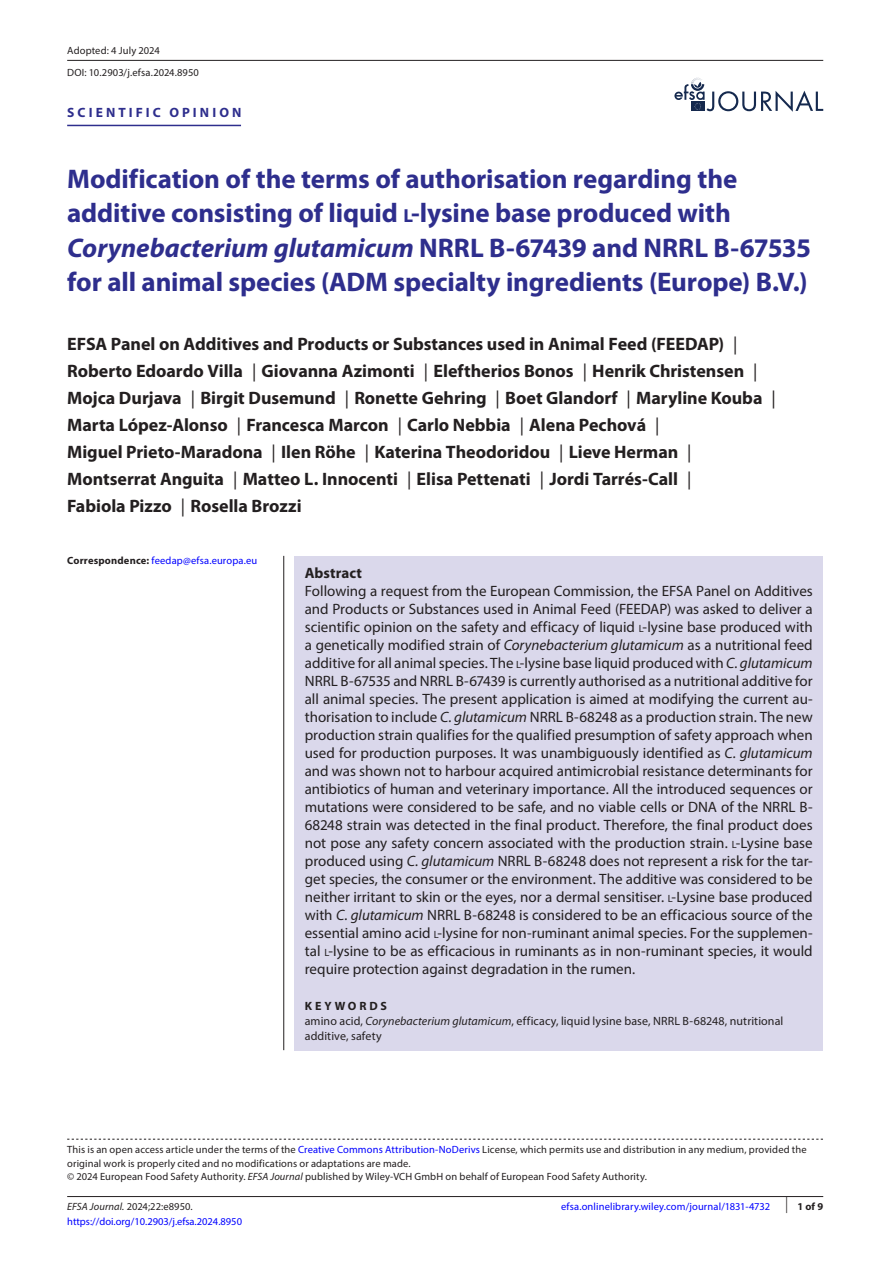
<style>
.page{position:relative;width:893px;height:1263px;background:#fff}
.page>*{position:absolute;margin:0;border:0;box-sizing:border-box;transform-origin:0 0}
.t1{font:700 27px/34.5px "Myriad Pro";letter-spacing:-.005em;color:#2e2e8d}
.t2{font:700 18px/27px "Myriad Pro";letter-spacing:-.005em;color:#231f20}
.t3{font:15px/18px "Myriad Pro";color:#231f20;text-align:justify}
.t4{font:700 15px "Myriad Pro";color:#231f20}
.t5{font:700 13.5px "Myriad Pro";letter-spacing:.23em;color:#2e2e8d}
.t6{font:12px/15px "Myriad Pro";letter-spacing:.01em;color:#231f20}
.t7{font:10.5px/13.5px "Myriad Pro";letter-spacing:.01em;color:#231f20}
.t8{font:10.5px "Myriad Pro";letter-spacing:.01em;color:#00f}
.t9{font:700 10.5px "Myriad Pro";color:#231f20}
.s1{font-size:18.9px}
.s2{font-style:italic}
.s3{font-weight:400}
.s4{font-weight:700;color:#231f20}
.s5{font-size:10.5px}
.s6{font-weight:700}
.s7{color:#00f}
</style>
<div class="page">
<hr style="left:67px;top:1196px;width:756px;height:1px;background:#231f20">
<svg style="left:674px;top:78px;width:149px;height:34px"></svg>
<hr style="left:67px;top:125px;width:174px;height:1px;background:#2e2e8d">
<hr style="left:67px;top:60px;width:756px;height:1px;background:#231f20">
<svg style="left:67px;top:1139px;width:756px;height:1px"></svg>
<div style="left:294px;top:556px;width:529px;height:494px;background:#dad8eb"></div>
<hr style="left:283px;top:556px;width:1px;height:494px;background:#231f20">
<p class="t7" style="left:67px;top:39px;width:133px;line-height:22px">Adopted: 4 July 2024<br>DOI: 10.2903/j.efsa.2024.8950</p>
<p class="t5" style="left:67px;top:104px;width:176px">SCIENTIFIC OPINION</p>
<p class="t1" style="left:67px;top:160px;width:745px">Modification of the terms of authorisation regarding the additive consisting of liquid <span class="s1">l</span>-lysine base produced with <span class="s2">Corynebacterium glutamicum</span> NRRL B-67439 and NRRL B-67535 for all animal species (ADM specialty ingredients (Europe) B.V.)</p>
<p class="t2" style="left:67px;top:330px;width:710px">EFSA Panel on Additives and Products or Substances used in Animal Feed (FEEDAP) <span class="s3">| </span>Roberto Edoardo Villa <span class="s3">|</span> Giovanna Azimonti <span class="s3">|</span> Eleftherios Bonos <span class="s3">|</span> Henrik Christensen <span class="s3">| </span>Mojca Durjava <span class="s3">|</span> Birgit Dusemund <span class="s3">|</span> Ronette Gehring <span class="s3">|</span> Boet Glandorf <span class="s3">|</span> Maryline Kouba <span class="s3">| </span>Marta López-Alonso <span class="s3">|</span> Francesca Marcon <span class="s3">|</span> Carlo Nebbia <span class="s3">|</span> Alena Pechová <span class="s3">|<br></span>Miguel Prieto-Maradona <span class="s3">|</span> Ilen Röhe <span class="s3">|</span> Katerina Theodoridou <span class="s3">|</span> Lieve Herman <span class="s3">| </span>Montserrat Anguita <span class="s3">|</span> Matteo L. Innocenti <span class="s3">|</span> Elisa Pettenati <span class="s3">|</span> Jordi Tarrés-Call <span class="s3">|<br></span>Fabiola Pizzo <span class="s3">|</span> Rosella Brozzi</p>
<p class="t8" style="left:67px;top:554px;width:192px"><span class="s4">Correspondence:</span> feedap@efsa.europa.eu</p>
<p class="t4" style="left:305px;top:563px;width:59px">Abstract</p>
<p class="t3" style="left:305px;top:581px;width:510px">Following a request from the European Commission, the EFSA Panel on Additives and Products or Substances used in Animal Feed (FEEDAP) was asked to deliver a scientific opinion on the safety and efficacy of liquid <span class="s5">l</span>-lysine base produced with a genetically modified strain of <span class="s2">Corynebacterium glutamicum</span> as a nutritional feed additive for all animal species. The <span class="s5">l</span>-lysine base liquid produced with <span class="s2">C. glutamicum </span>NRRL B-67535 and NRRL B-67439 is currently authorised as a nutritional additive for all animal species. The present application is aimed at modifying the current au&shy;thorisation to include <span class="s2">C. glutamicum</span> NRRL B-68248 as a production strain. The new production strain qualifies for the qualified presumption of safety approach when used for production purposes. It was unambiguously identified as <span class="s2">C. glutamicum </span>and was shown not to harbour acquired antimicrobial resistance determinants for antibiotics of human and veterinary importance. All the introduced sequences or mutations were considered to be safe, and no viable cells or DNA of the NRRL B-68248 strain was detected in the final product. Therefore, the final product does not pose any safety concern associated with the production strain. <span class="s5">l</span>-Lysine base produced using <span class="s2">C. glutamicum</span> NRRL B-68248 does not represent a risk for the tar&shy;get species, the consumer or the environment. The additive was considered to be neither irritant to skin or the eyes, nor a dermal sensitiser. <span class="s5">l</span>-Lysine base produced with <span class="s2">C. glutamicum</span> NRRL B-68248 is considered to be an efficacious source of the essential amino acid <span class="s5">l</span>-lysine for non-ruminant animal species. For the supplemen&shy;tal <span class="s5">l</span>-lysine to be as efficacious in ruminants as in non-ruminant species, it would require protection against degradation in the rumen.</p>
<p class="t6" style="left:305px;top:998px;width:480px"><span class="s6">KEYWORDS<br></span>amino acid, <span class="s2">Corynebacterium glutamicum</span>, efficacy, liquid lysine base, NRRL B-68248, nutritional additive, safety</p>
<p class="t7" style="left:67px;top:1142px;width:741px">This is an open access article under the terms of the <span class="s7">Creative Commons Attribution-NoDerivs</span> License, which permits use and distribution in any medium, provided the original work is properly cited and no modifications or adaptations are made.<br>© 2024 European Food Safety Authority. <span class="s2">EFSA Journal</span> published by Wiley-VCH GmbH on behalf of European Food Safety Authority.</p>
<p class="t7" style="left:67px;top:1200px;width:127px"><span class="s2">EFSA Journal.</span> 2024;22:e8950.</p>
<p class="t9" style="left:785px;top:1200px;width:39px"><sup>|</sup> 1 of 9</p>
<p class="t8" style="left:67px;top:1215px;width:176px">https://doi.org/10.2903/j.efsa.2024.8950</p>
<p class="t8" style="left:561px;top:1200px;width:211px">efsa.onlinelibrary.wiley.com/journal/1831-4732</p>
</div>
